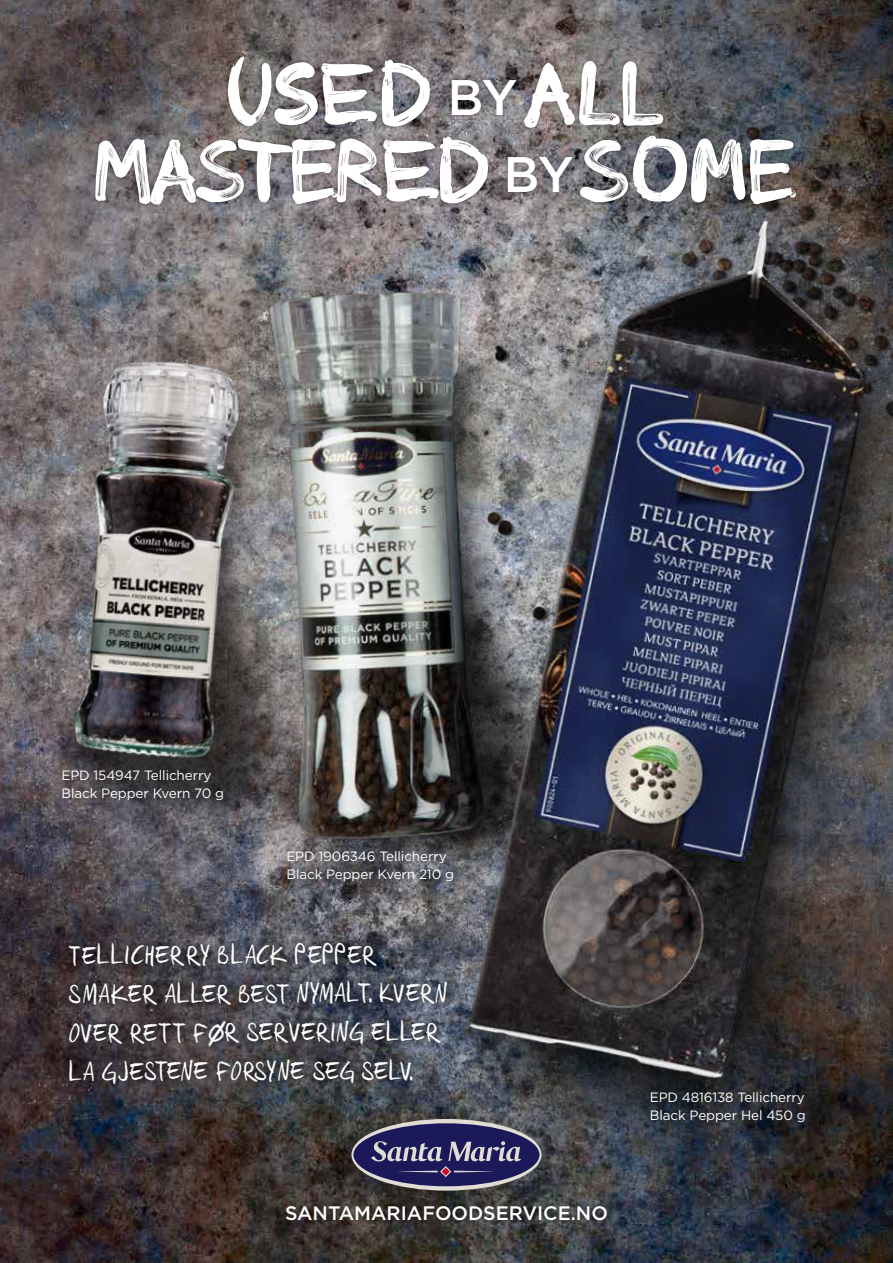
<style>
.page{position:relative;width:893px;height:1263px;background:#fff}
.page>*{position:absolute;margin:0;border:0;box-sizing:border-box;transform-origin:0 0}
.t1{font:62.4px/76.8px "Plate";letter-spacing:.01em;color:#fff}
.t2{font:19.5px/38.7px "Chalk";letter-spacing:-.06em;color:#fff}
.t3{font:500 19.5px "Gotham";color:#fff}
.t4{font:13.5px/18px "Gotham";letter-spacing:-.01em;color:#fff}
</style>
<div class="page">
<img style="left:0;top:0;width:893px;height:1263px">
<img style="left:130px;top:118px;width:763px;height:1074px">
<img style="left:0;top:129px;width:425px;height:772px">
<div style="left:282px;top:1201px;width:329px;height:23px;background:#000;opacity:.33"></div>
<div style="left:60px;top:934px;width:396px;height:158px;background:#000;opacity:.75"></div>
<div style="left:91px;top:53px;width:709px;height:156px;background:#000;opacity:.33"></div>
<svg style="left:340px;top:1119px;width:201px;height:71px;background:#494669"></svg>
<h1 class="t1" style="left:95px;top:64px;width:704px;text-indent:132px">USED <sup>BY</sup> ALL<br>MASTERED <sup>BY</sup> SOME</h1>
<p class="t4" style="left:61px;top:766px;width:164px">EPD 154947 Tellicherry<br>Black Pepper Kvern 70 g</p>
<p class="t4" style="left:286px;top:847px;width:169px">EPD 1906346 Tellicherry<br>Black Pepper Kvern 210 g</p>
<h2 class="t2" style="left:68px;top:938px;width:382px">TELLICHERRY BLACK PEPPER<br>SMAKER ALLER BEST NYMALT. KVERN<br>OVER RETT FØR SERVERING ELLER<br>LA GJESTENE FORSYNE SEG SELV.</h2>
<h2 class="t3" style="left:285px;top:1200px;width:324px">SANTAMARIAFOODSERVICE.NO</h2>
<p class="t4" style="left:650px;top:1088px;width:157px">EPD 4816138 Tellicherry<br>Black Pepper Hel 450 g</p>
</div>
